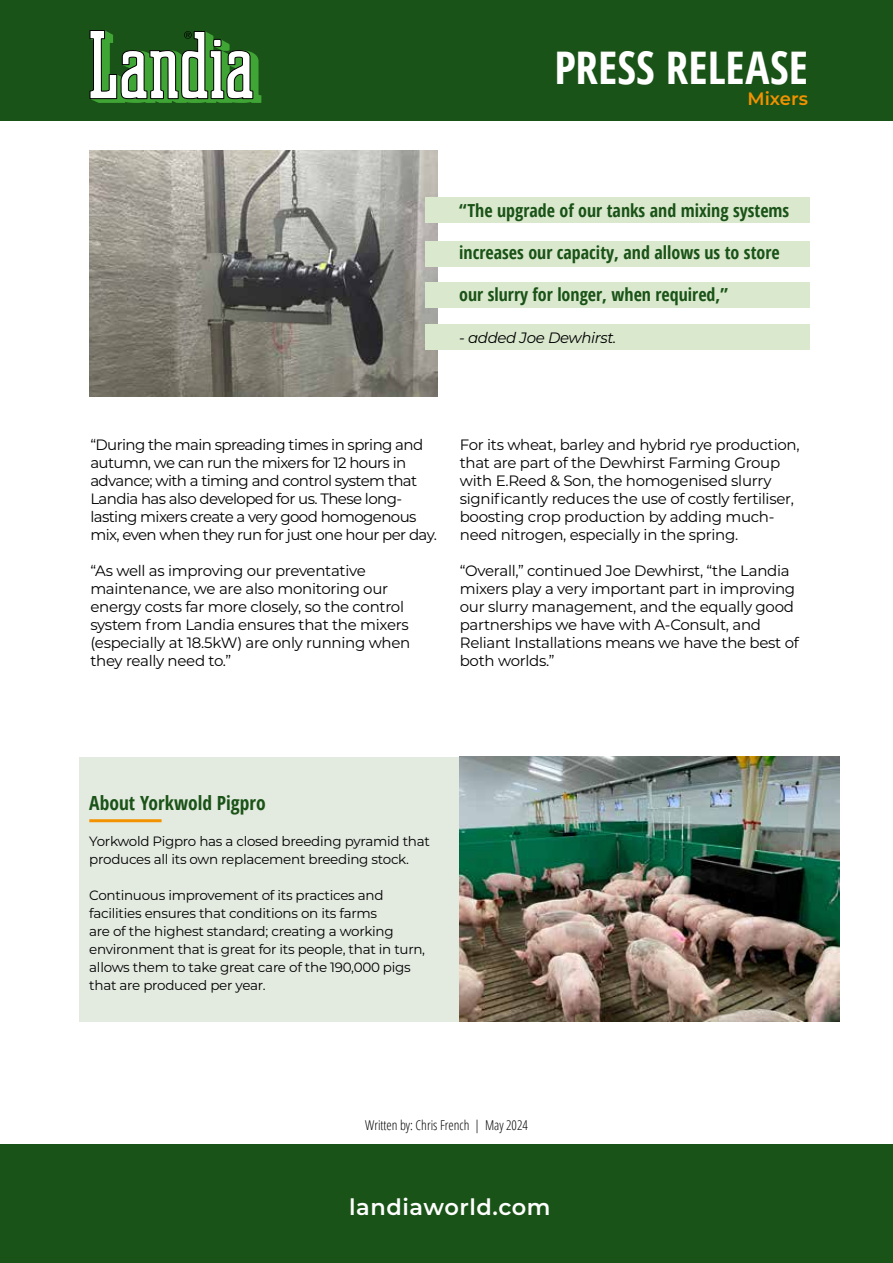
<style>
.page{position:relative;width:893px;height:1263px;background:#fff}
.page>*{position:absolute;margin:0;border:0;box-sizing:border-box;transform-origin:0 0}
.t1{font:700 condensed 45px "Open Sans";color:#fff}
.t2{font:600 22.5px "Montserrat";letter-spacing:.025em;color:#fff}
.t3{font:700 condensed 19.5px "Open Sans";color:#1a5317}
.t4{font:700 condensed 18px "Open Sans";color:#1a5317}
.t5{font:600 18px "Montserrat";color:#f39200}
.t6{font:15px/18px "Montserrat";letter-spacing:-.02em;color:#000}
.t7{font:15px/18px "Montserrat";letter-spacing:-.04em;color:#000}
.t8{font:italic 15px "Montserrat";letter-spacing:-.025em;color:#000}
.t9{font:13.5px/18px "Montserrat";letter-spacing:-.02em;color:#000}
.t10{font:300 condensed 13.5px "Open Sans";color:#000}
</style>
<div class="page">
<div style="left:0;top:0;width:893px;height:120px;background:#1a5317"></div>
<svg style="left:89px;top:30px;width:172px;height:73px"></svg>
<img style="left:89px;top:151px;width:349px;height:245px">
<div style="left:425px;top:197px;width:385px;height:26px;background:#dae8ce"></div>
<div style="left:425px;top:241px;width:385px;height:26px;background:#dae8ce"></div>
<div style="left:425px;top:282px;width:385px;height:26px;background:#dae8ce"></div>
<div style="left:425px;top:324px;width:385px;height:25px;background:#dae8ce"></div>
<img style="left:459px;top:757px;width:380px;height:264px">
<div style="left:79px;top:757px;width:380px;height:264px;background:#e3eae0"></div>
<hr style="left:89px;top:819px;width:73px;height:3px;background:#f39200">
<div style="left:0;top:1145px;width:893px;height:118px;background:#1a5317"></div>
<h1 class="t1" style="left:554px;top:37px;width:255px">PRESS RELEASE</h1>
<p class="t5" style="left:748px;top:86px;width:62px">Mixers</p>
<p class="t4" style="left:459px;top:198px;width:332px">“The upgrade of our tanks and mixing systems</p>
<p class="t4" style="left:459px;top:240px;width:322px">increases our capacity, and allows us to store</p>
<p class="t4" style="left:459px;top:282px;width:270px">our slurry for longer, when required,”</p>
<p class="t8" style="left:459px;top:328px;width:159px">- added Joe Dewhirst.</p>
<p class="t7" style="left:90px;top:435px;width:348px">“During the main spreading times in spring and autumn, we can run the mixers for 12 hours in advance; with a timing and control system that Landia has also developed for us. These long&shy;lasting mixers create a very good homogenous mix, even when they run for just one hour per day.</p>
<p class="t6" style="left:90px;top:561px;width:322px">“As well as improving our preventative maintenance, we are also monitoring our energy costs far more closely, so the control system from Landia ensures that the mixers (especially at 18.5kW) are only running when they really need to.”</p>
<p class="t6" style="left:460px;top:435px;width:341px">For its wheat, barley and hybrid rye production, that are part of the Dewhirst Farming Group with E.Reed &amp; Son, the homogenised slurry significantly reduces the use of costly fertiliser, boosting crop production by adding much&shy;need nitrogen, especially in the spring.</p>
<p class="t6" style="left:460px;top:561px;width:341px">“Overall,” continued Joe Dewhirst, “the Landia mixers play a very important part in improving our slurry management, and the equally good partnerships we have with A-Consult, and Reliant Installations means we have the best of both worlds.”</p>
<h3 class="t3" style="left:89px;top:790px;width:178px">About Yorkwold Pigpro</h3>
<p class="t9" style="left:89px;top:832px;width:342px">Yorkwold Pigpro has a closed breeding pyramid that produces all its own replacement breeding stock.</p>
<p class="t9" style="left:89px;top:886px;width:337px">Continuous improvement of its practices and facilities ensures that conditions on its farms<br>are of the highest standard; creating a working environment that is great for its people, that in turn, allows them to take great care of the 190,000 pigs that are produced per year.</p>
<p class="t10" style="left:365px;top:1116px;width:164px">Written by: Chris French | May 2024</p>
<h2 class="t2" style="left:349px;top:1191px;width:203px">landiaworld.com</h2>
</div>
